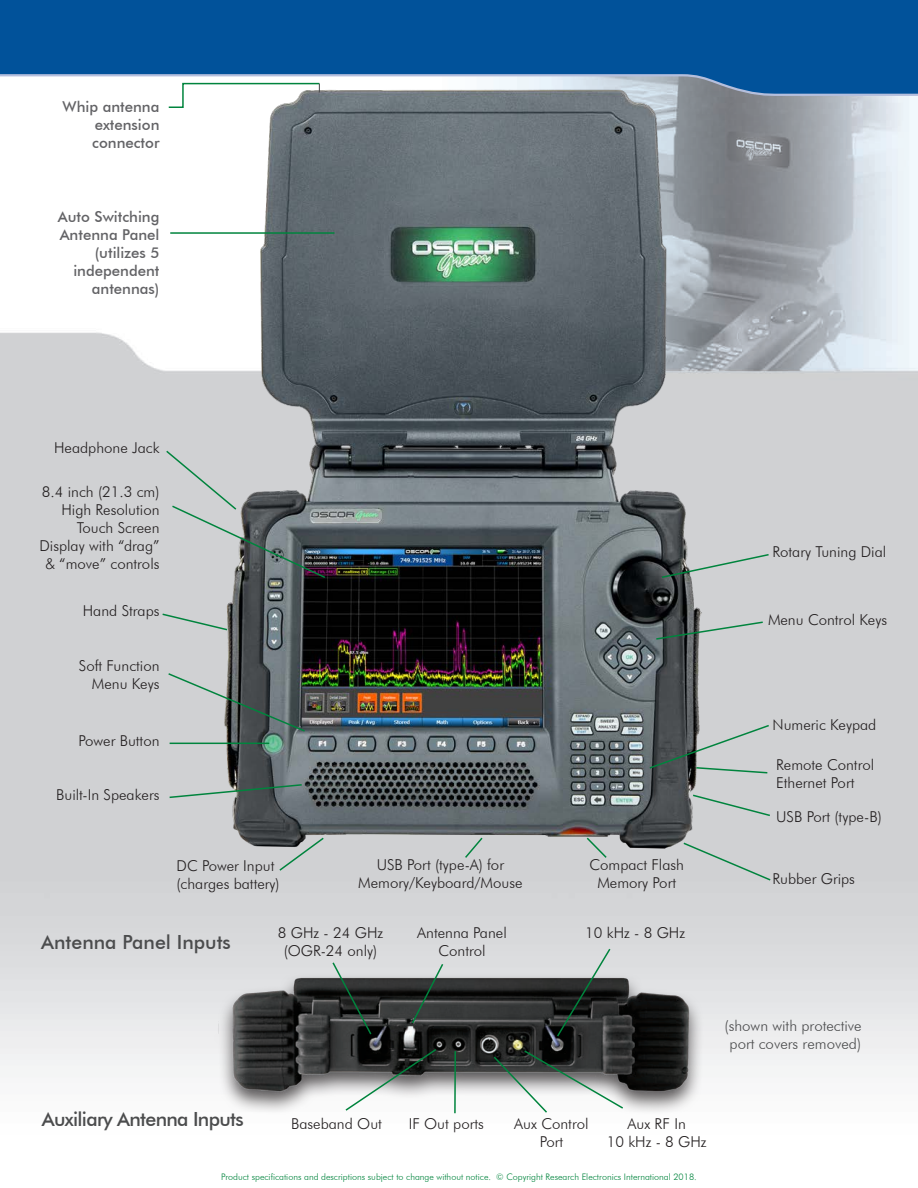
<style>
.page{position:relative;width:918px;height:1188px;background:#fff}
.page>*{position:absolute;margin:0;border:0;box-sizing:border-box;transform-origin:0 0}
.t1{font:500 19.5px "Futura BT";letter-spacing:-.035em;color:#4b4c4d}
.t2{font:500 19.5px "Futura BT";color:#4b4c4d}
.t3{font:300 15px/18px "Futura BT";color:#231f20;text-align:center}
.t4{font:500 15px/18px "Futura BT";color:#636366}
.t5{font:300 15px "Futura BT";color:#4b4c4d}
.t6{font:300 9px "Futura BT";color:#00843d}
</style>
<div class="page">
<svg style="left:0;top:0;width:918px;height:98px"></svg>
<img style="left:206px;top:75px;width:509px;height:782px">
<img style="left:212px;top:969px;width:493px;height:145px">
<hr style="left:170px;top:232px;width:164px;height:2px;background:#00843d">
<hr style="left:170px;top:743px;width:99px;height:1px;background:#00843d">
<svg style="left:168px;top:783px;width:135px;height:16px"></svg>
<svg style="left:331px;top:961px;width:42px;height:75px"></svg>
<svg style="left:410px;top:962px;width:35px;height:63px"></svg>
<svg style="left:556px;top:947px;width:56px;height:91px"></svg>
<svg style="left:344px;top:1048px;width:94px;height:64px"></svg>
<hr style="left:454px;top:1051px;width:2px;height:62px;background:#00843d">
<svg style="left:492px;top:1049px;width:133px;height:65px"></svg>
<svg style="left:161px;top:612px;width:68px;height:19px"></svg>
<svg style="left:278px;top:836px;width:47px;height:36px"></svg>
<svg style="left:167px;top:82px;width:154px;height:27px"></svg>
<svg style="left:165px;top:449px;width:162px;height:130px"></svg>
<svg style="left:167px;top:672px;width:140px;height:61px"></svg>
<svg style="left:660px;top:553px;width:110px;height:26px"></svg>
<svg style="left:655px;top:620px;width:109px;height:21px"></svg>
<svg style="left:648px;top:724px;width:123px;height:50px"></svg>
<div style="left:682px;top:841px;width:90px;height:41px;background:#d0d1d3"></div>
<svg style="left:691px;top:793px;width:81px;height:24px"></svg>
<svg style="left:463px;top:836px;width:21px;height:24px"></svg>
<svg style="left:585px;top:836px;width:23px;height:23px"></svg>
<p class="t4" style="left:92px;top:98px;width:69px;text-align:justify;text-indent:-30px">Whip antenna extension connector</p>
<p class="t4" style="left:58px;top:207px;width:103px">Auto Switching<br>Antenna Panel</p>
<p class="t4" style="left:73px;top:243px;width:88px;text-align:right">(utilizes 5 independent antennas)</p>
<p class="t3" style="left:54px;top:439px;width:107px">Headphone Jack</p>
<p class="t3" style="left:39px;top:483px;width:122px;text-align:right">8.4 inch (21.3 cm)<br>High Resolution<br>Touch Screen<br>Display with “drag” &amp; “move” controls</p>
<p class="t3" style="left:83px;top:601px;width:78px">Hand Straps</p>
<p class="t3" style="left:79px;top:657px;width:82px;text-align:right">Soft Function<br>Menu Keys</p>
<p class="t3" style="left:78px;top:732px;width:83px">Power Button</p>
<p class="t3" style="left:56px;top:786px;width:105px">Built-In Speakers</p>
<p class="t3" style="left:177px;top:856px;width:99px">DC Power Input</p>
<p class="t3" style="left:177px;top:874px;width:105px">(charges battery)</p>
<p class="t3" style="left:358px;top:856px;width:166px">USB Port (type-A) for<br>Memory/Keyboard/Mouse</p>
<p class="t3" style="left:589px;top:856px;width:96px">Compact Flash<br>Memory Port</p>
<p class="t2" style="left:41px;top:931px;width:191px">Antenna Panel Inputs</p>
<p class="t3" style="left:278px;top:924px;width:107px">8 GHz - 24 GHz (OGR-24 only)</p>
<p class="t3" style="left:417px;top:924px;width:91px">Antenna Panel<br>Control</p>
<p class="t3" style="left:585px;top:924px;width:101px">10 kHz - 8 GHz</p>
<p class="t3" style="left:772px;top:543px;width:115px">Rotary Tuning Dial</p>
<p class="t3" style="left:768px;top:611px;width:121px">Menu Control Keys</p>
<p class="t3" style="left:772px;top:715px;width:105px">Numeric Keypad</p>
<p class="t3" style="left:776px;top:755px;width:99px;text-align:left">Remote Control<br>Ethernet Port</p>
<p class="t3" style="left:776px;top:807px;width:107px">USB Port (type-B)</p>
<p class="t3" style="left:772px;top:870px;width:84px">Rubber Grips</p>
<p class="t5" style="left:725px;top:1016px;width:139px">(shown with protective</p>
<p class="t5" style="left:730px;top:1034px;width:133px">port covers removed)</p>
<p class="t1" style="left:42px;top:1107px;width:203px">Auxiliary Antenna Inputs</p>
<p class="t3" style="left:291px;top:1115px;width:92px">Baseband Out</p>
<p class="t3" style="left:409px;top:1114px;width:77px">IF Out ports</p>
<p class="t3" style="left:514px;top:1114px;width:76px">Aux Control</p>
<p class="t3" style="left:540px;top:1132px;width:25px">Port</p>
<p class="t3" style="left:628px;top:1114px;width:60px">Aux RF In</p>
<p class="t3" style="left:607px;top:1132px;width:101px">10 kHz - 8 GHz</p>
<p class="t6" style="left:221px;top:1171px;width:477px">Product specifications and descriptions subject to change without notice. © Copyright Research Electronics International 2018.</p>
</div>
